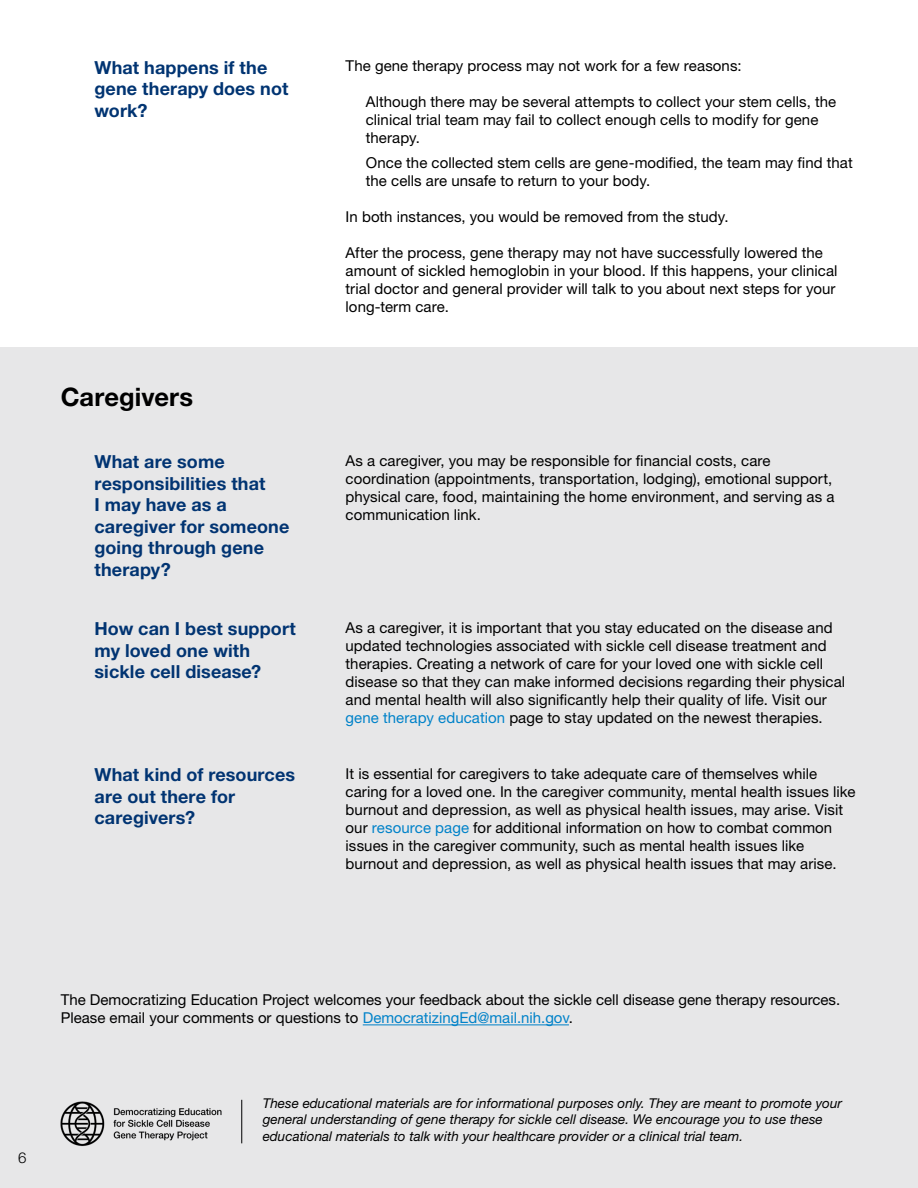
<style>
.page{position:relative;width:918px;height:1188px;background:#fff}
.page>*{position:absolute;margin:0;border:0;box-sizing:border-box;transform-origin:0 0}
.t1{font:700 25.5px "Helvetica Neue LT Std";letter-spacing:.005em;color:#000}
.t2{font:700 18px/21.6px "Helvetica Neue LT Std";letter-spacing:.005em;color:#013472}
.t3{font:15px/18px "Helvetica Neue LT Std";letter-spacing:.005em;color:#000}
.t4{font:300 15px "Helvetica Neue LT Std";color:#000}
.t5{font:italic 13.5px/16.2px "Helvetica Neue LT Std";color:#000}
.s1{color:#0082c9}
</style>
<div class="page">
<div style="left:0;top:348px;width:918px;height:719px;background:#e7e7e8"></div>
<div style="left:0;top:1055px;width:918px;height:133px;background:#e7e7e8"></div>
<img style="left:61px;top:1101px;width:161px;height:46px">
<hr style="left:241px;top:1100px;width:1px;height:43px;background:#000">
<hr style="left:363px;top:1025px;width:206px;height:1px;background:#0082c9">
<p class="t2" style="left:94px;top:56px;width:195px">What happens if the gene therapy does not work?</p>
<p class="t3" style="left:346px;top:57px;width:397px">The gene therapy process may not work for a few reasons:</p>
<p class="t3" style="left:366px;top:93px;width:472px">Although there may be several attempts to collect your stem cells, the clinical trial team may fail to collect enough cells to modify for gene therapy.</p>
<p class="t3" style="left:366px;top:154px;width:488px">Once the collected stem cells are gene-modified, the team may find that the cells are unsafe to return to your body.</p>
<p class="t3" style="left:346px;top:208px;width:385px">In both instances, you would be removed from the study.</p>
<p class="t3" style="left:346px;top:244px;width:494px">After the process, gene therapy may not have successfully lowered the amount of sickled hemoglobin in your blood. If this happens, your clinical trial doctor and general provider will talk to you about next steps for your long-term care.</p>
<p class="t1" style="left:61px;top:382px;width:134px">Caregivers</p>
<p class="t2" style="left:94px;top:450px;width:196px">What are some responsibilities that<br>I may have as a caregiver for someone going through gene therapy?</p>
<p class="t3" style="left:346px;top:451px;width:490px">As a caregiver, you may be responsible for financial costs, care coordination (appointments, transportation, lodging), emotional support, physical care, food, maintaining the home environment, and serving as a communication link.</p>
<p class="t2" style="left:94px;top:617px;width:203px">How can I best support my loved one with sickle cell disease?</p>
<p class="t3" style="left:346px;top:618px;width:501px">As a caregiver, it is important that you stay educated on the disease and updated technologies associated with sickle cell disease treatment and therapies. Creating a network of care for your loved one with sickle cell disease so that they can make informed decisions regarding their physical and mental health will also significantly help their quality of life. Visit our</p>
<p class="t3" style="left:346px;top:708px;width:479px"><span class="s1">gene therapy education</span> page to stay updated on the newest therapies.</p>
<p class="t2" style="left:94px;top:763px;width:202px">What kind of resources are out there for caregivers?</p>
<p class="t3" style="left:346px;top:764px;width:511px">It is essential for caregivers to take adequate care of themselves while caring for a loved one. In the caregiver community, mental health issues like burnout and depression, as well as physical health issues, may arise. Visit our <span class="s1">resource page</span> for additional information on how to combat common</p>
<p class="t3" style="left:346px;top:836px;width:493px">issues in the caregiver community, such as mental health issues like burnout and depression, as well as physical health issues that may arise.</p>
<p class="t4" style="left:18px;top:1148px;width:10px">6</p>
<p class="t3" style="left:61px;top:991px;width:781px">The Democratizing Education Project welcomes your feedback about the sickle cell disease gene therapy resources.<br>Please email your comments or questions to <span class="s1">DemocratizingEd@mail.nih.gov</span>.</p>
<p class="t5" style="left:263px;top:1095px;width:581px">These educational materials are for informational purposes only. They are meant to promote your general understanding of gene therapy for sickle cell disease. We encourage you to use these educational materials to talk with your healthcare provider or a clinical trial team.</p>
</div>
